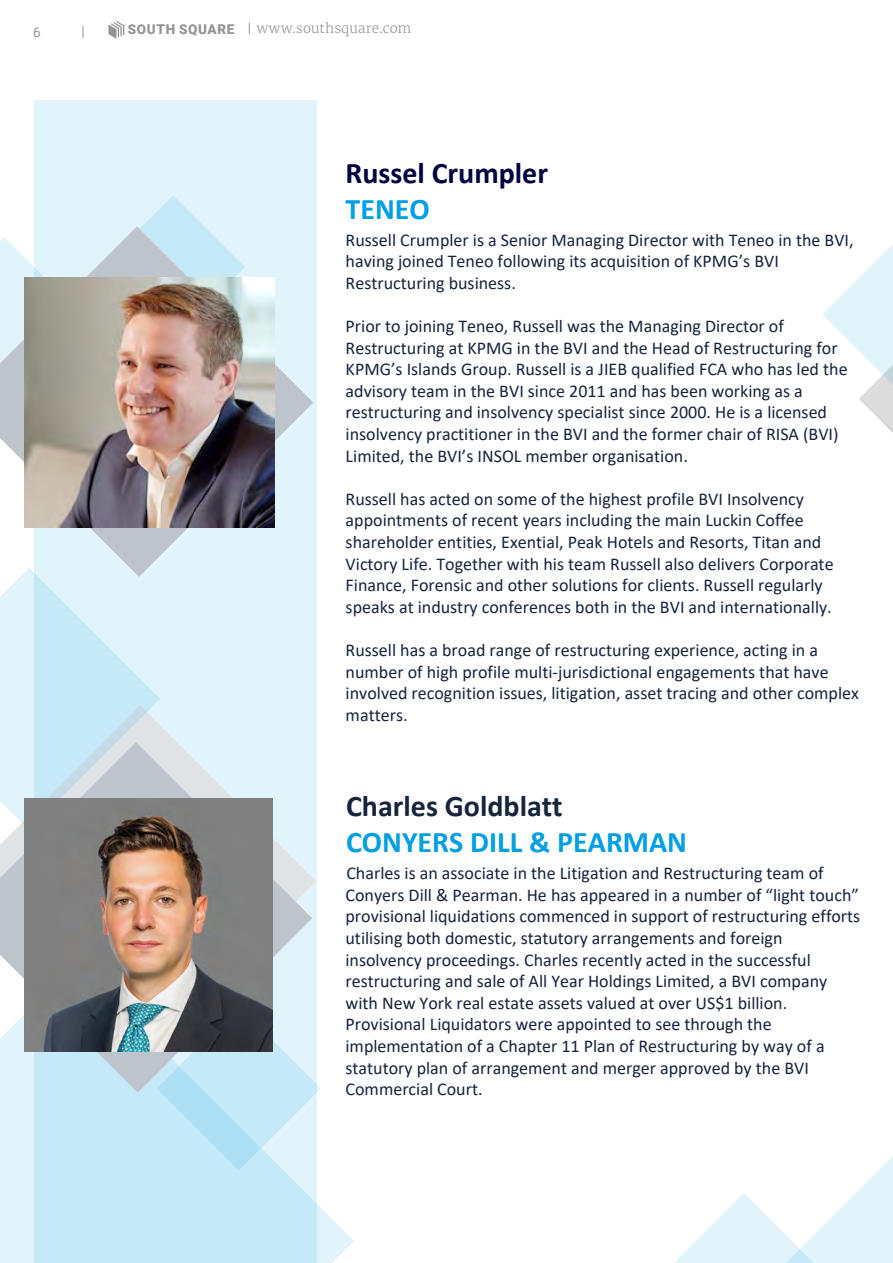
<style>
.page{position:relative;width:893px;height:1263px;background:#fff}
.page>*{position:absolute;margin:0;border:0;box-sizing:border-box;transform-origin:0 0}
.t1{font:700 30px "Calibri";color:#009fe3}
.t2{font:700 30px "Calibri";color:#17243d}
.t3{font:700 30px "Calibri";color:#000040}
.t4{font:18px/21.6px "Calibri";color:#17243d}
.t5{font:18px/21.6px "Calibri";color:#17233d}
.t6{font:300 13.5px "Merriweather";letter-spacing:.005em;color:#949494}
.t7{font:900 13.5px "Roboto";letter-spacing:.045em;color:#949494}
.t8{font:13.5px "Roboto";color:#949494}
</style>
<div class="page">
<svg style="left:108px;top:21px;width:16px;height:18px"></svg>
<svg style="left:83px;top:26px;width:1px;height:12px"></svg>
<div style="left:34px;top:100px;width:282px;height:1163px;background:#e1f3fb"></div>
<svg style="left:674px;top:1157px;width:218px;height:106px"></svg>
<svg style="left:143px;top:196px;width:61px;height:30px"></svg>
<svg style="left:0;top:963px;width:354px;height:300px;fill:#c6e9f8"></svg>
<svg style="left:0;top:577px;width:160px;height:165px"></svg>
<svg style="left:157px;top:1007px;width:164px;height:164px"></svg>
<svg style="left:822px;top:245px;width:70px;height:187px"></svg>
<svg style="left:0;top:226px;width:313px;height:351px"></svg>
<svg style="left:0;top:742px;width:312px;height:351px"></svg>
<img style="left:24px;top:278px;width:251px;height:250px">
<img style="left:24px;top:798px;width:248px;height:254px">
<p class="t8" style="left:33px;top:23px;width:9px">6</p>
<p class="t7" style="left:128px;top:19px;width:108px">SOUTH SQUARE</p>
<p class="t6" style="left:257px;top:20px;width:156px">www.southsquare.com</p>
<h1 class="t3" style="left:345px;top:151px;width:204px">Russel Crumpler</h1>
<h1 class="t1" style="left:345px;top:187px;width:86px">TENEO</h1>
<p class="t4" style="left:345px;top:228px;width:509px">Russell Crumpler is a Senior Managing Director with Teneo in the BVI, having joined Teneo following its acquisition of KPMG’s BVI<br>Restructuring business.</p>
<p class="t4" style="left:345px;top:315px;width:503px">Prior to joining Teneo, Russell was the Managing Director of Restructuring at KPMG in the BVI and the Head of Restructuring for KPMG’s Islands Group. Russell is a JIEB qualified FCA who has led the advisory team in the BVI since 2011 and has been working as a restructuring and insolvency specialist since 2000. He is a licensed insolvency practitioner in the BVI and the former chair of RISA (BVI)<br>Limited, the BVI’s INSOL member organisation.</p>
<p class="t4" style="left:345px;top:488px;width:489px">Russell has acted on some of the highest profile BVI Insolvency appointments of recent years including the main Luckin Coffee shareholder entities, Exential, Peak Hotels and Resorts, Titan and Victory Life. Together with his team Russell also delivers Corporate Finance, Forensic and other solutions for clients. Russell regularly speaks at industry conferences both in the BVI and internationally.</p>
<p class="t4" style="left:345px;top:639px;width:514px">Russell has a broad range of restructuring experience, acting in a number of high profile multi-jurisdictional engagements that have involved recognition issues, litigation, asset tracing and other complex matters.</p>
<h1 class="t2" style="left:346px;top:785px;width:218px">Charles Goldblatt</h1>
<h1 class="t1" style="left:346px;top:821px;width:342px">CONYERS DILL &amp; PEARMAN</h1>
<p class="t5" style="left:345px;top:862px;width:516px">Charles is an associate in the Litigation and Restructuring team of Conyers Dill &amp; Pearman. He has appeared in a number of “light touch” provisional liquidations commenced in support of restructuring efforts utilising both domestic, statutory arrangements and foreign insolvency proceedings. Charles recently acted in the successful restructuring and sale of All Year Holdings Limited, a BVI company with New York real estate assets valued at over US$1 billion.<br>Provisional Liquidators were appointed to see through the implementation of a Chapter 11 Plan of Restructuring by way of a statutory plan of arrangement and merger approved by the BVI Commercial Court.</p>
</div>
